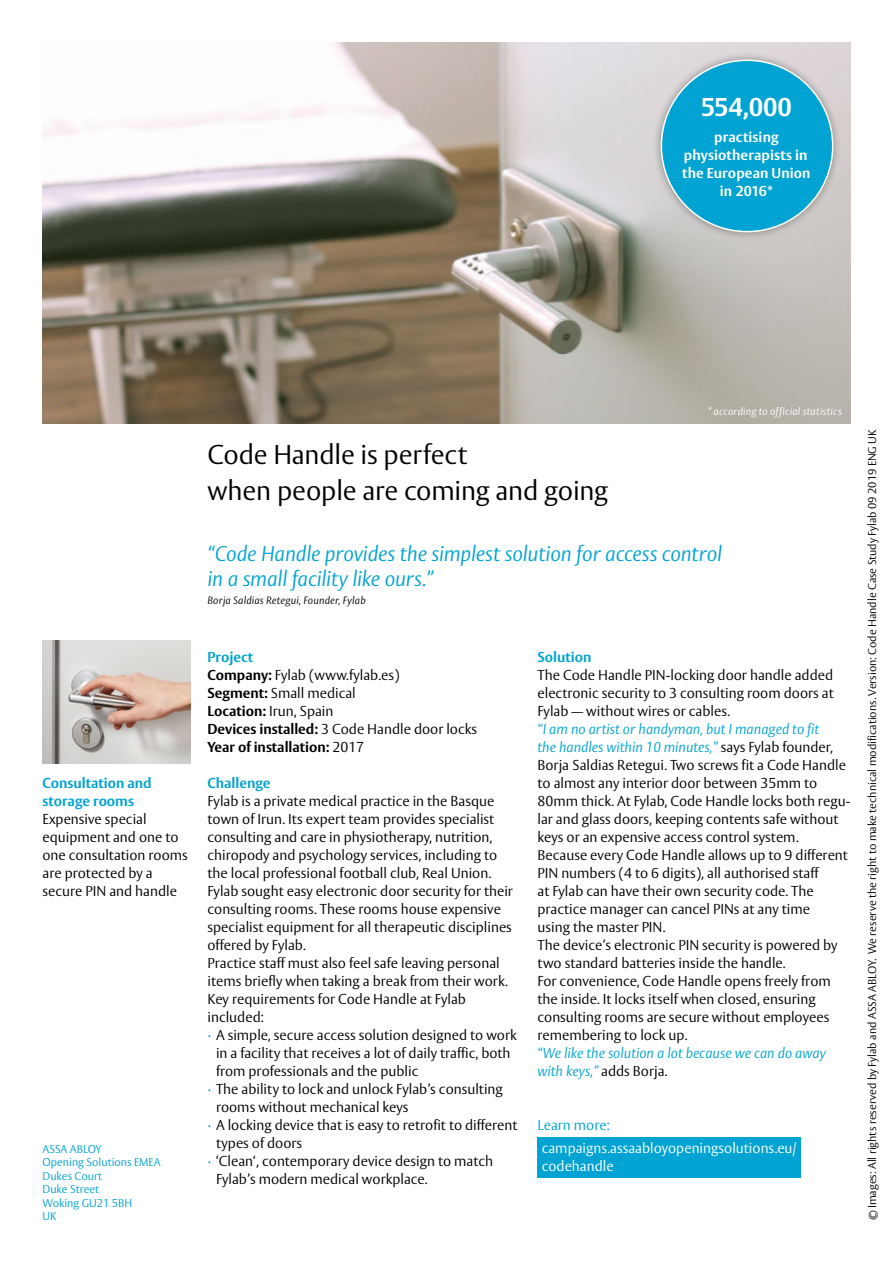
<style>
.page{position:relative;width:893px;height:1263px;background:#fff}
.page>*{position:absolute;margin:0;border:0;box-sizing:border-box;transform-origin:0 0}
._01_Headline_a4{font:300 27px/36px "ASSA Vesta";letter-spacing:-.01em;color:#000}
.cool_fact{font:700 25.5px "ASSA Vesta";letter-spacing:-.005em;color:#fff}
.t1{font:italic 300 21px/24.8px "ASSA Vesta";letter-spacing:-.01em;color:#00a3d1}
._03_body_a4{font:300 14.25px/18px "ASSA Vesta";color:#000}
._03_characteristics{font:300 14.25px "ASSA Vesta";color:#000}
._03_body_a4-2{font:italic 300 14.25px/18px "ASSA Vesta";color:#00a3d1}
._02_subline_a4{font:700 14.25px/18px "ASSA Vesta";color:#00a3d1}
.cool_fact_subline{font:700 14.25px/18px "ASSA Vesta";letter-spacing:.01em;color:#fff;text-align:center}
.t2{font:300 14.25px/18px "ASSA Vesta";color:#fff}
._03_characteristics-2{font:700 14.25px "ASSA Vesta";color:#000}
._03_body_a4-3{font:300 14.25px "ASSA Vesta";color:#00a3d1}
.modificationhint{font:300 11.25px "ASSA Vesta";color:#000}
.Adress_marginal{font:300 11.25px/13.5px "ASSA Vesta";color:#00a3d1}
.reference{font:italic 300 10.5px "ASSA Vesta";letter-spacing:.015em;color:#000}
.reference-2{font:italic 300 10.5px "ASSA Vesta";letter-spacing:.015em;color:#fff}
.s1{font-weight:700}
.s2{font-weight:300}
.s3{color:#00a3d1}
.s4{font-style:italic;color:#00a3d1}
.s5{font-style:normal;color:#000}
</style>
<div class="page">
<img style="left:43px;top:43px;width:807px;height:381px">
<img style="left:43px;top:640px;width:147px;height:123px">
<div style="left:652px;top:51px;width:190px;height:190px;background:#000;opacity:.35"></div>
<div style="left:661px;top:60px;width:172px;height:172px;background:#00a3d1;border-radius:50%"></div>
<div style="left:537px;top:1137px;width:264px;height:41px;background:#00a3d1"></div>
<p class="cool_fact" style="left:701px;top:91px;width:93px">554,000</p>
<p class="cool_fact_subline" style="left:682px;top:129px;width:130px">practising physiotherapists in the European Union in 2016*</p>
<p class="_02_subline_a4" style="left:43px;top:775px;width:111px">Consultation and storage rooms</p>
<p class="_03_body_a4" style="left:43px;top:811px;width:147px">Expensive special equipment and one to one consultation rooms are protected by a secure PIN and handle</p>
<p class="Adress_marginal" style="left:43px;top:1143px;width:120px">ASSA ABLOY<br>Opening Solutions EMEA</p>
<p class="Adress_marginal" style="left:43px;top:1170px;width:91px">Dukes Court<br>Duke Street<br>Woking GU21 5BH</p>
<p class="Adress_marginal" style="left:43px;top:1210px;width:16px">UK</p>
<p class="reference-2" style="left:707px;top:405px;width:136px">* according to official statistics</p>
<p class="_01_Headline_a4" style="left:207px;top:438px;width:402px">Code Handle is perfect<br>when people are coming and going</p>
<p class="t1" style="left:207px;top:542px;width:516px">“Code Handle provides the simplest solution for access control in a small facility like ours.”</p>
<p class="reference" style="left:207px;top:594px;width:160px">Borja Saldias Retegui, Founder, Fylab</p>
<p class="_02_subline_a4" style="left:207px;top:649px;width:47px">Project</p>
<p class="_03_characteristics" style="left:207px;top:667px;width:193px"><span class="s1">Company:</span> Fylab (www.fylab.es)</p>
<p class="_03_characteristics" style="left:207px;top:685px;width:150px"><span class="s1">Segment:</span> Small medical</p>
<p class="_03_characteristics" style="left:207px;top:703px;width:127px"><span class="s1">Location:</span> Irun, Spain</p>
<p class="_03_characteristics" style="left:207px;top:721px;width:271px"><span class="s1">Devices installed:</span> 3 Code Handle door locks</p>
<p class="_03_characteristics-2" style="left:207px;top:739px;width:158px">Year of installation: <span class="s2">2017</span></p>
<p class="_02_subline_a4" style="left:207px;top:775px;width:65px">Challenge</p>
<p class="_03_body_a4" style="left:207px;top:793px;width:291px">Fylab is a private medical practice in the Basque town of Irun. Its expert team provides specialist consulting and care in physiotherapy, nutrition, chiropody and psychology services, including to the local professional football club, Real Union.</p>
<p class="_03_body_a4" style="left:207px;top:883px;width:307px">Fylab sought easy electronic door security for their consulting rooms. These rooms house expensive specialist equipment for all therapeutic disciplines offered by Fylab.</p>
<p class="_03_body_a4" style="left:207px;top:955px;width:302px">Practice staff must also feel safe leaving personal items briefly when taking a break from their work.</p>
<p class="_03_body_a4" style="left:207px;top:991px;width:260px">Key requirements for Code Handle at Fylab included:</p>
<p class="_03_body_a4" style="left:216px;top:1027px;width:302px;text-indent:-9px"><span class="s3">∙</span> A simple, secure access solution designed to work in a facility that receives a lot of daily traffic, both from professionals and the public</p>
<p class="_03_body_a4" style="left:216px;top:1081px;width:288px;text-indent:-9px"><span class="s3">∙</span> The ability to lock and unlock Fylab’s consulting rooms without mechanical keys</p>
<p class="_03_body_a4" style="left:216px;top:1117px;width:303px;text-indent:-9px"><span class="s3">∙</span> A locking device that is easy to retrofit to different types of doors</p>
<p class="_03_body_a4" style="left:216px;top:1153px;width:279px;text-indent:-9px"><span class="s3">∙</span> ‘Clean‘, contemporary device design to match<br>Fylab’s modern medical workplace.</p>
<p class="_02_subline_a4" style="left:537px;top:649px;width:55px">Solution</p>
<p class="_03_body_a4" style="left:537px;top:667px;width:298px;text-align:justify">The Code Handle PIN-locking door handle added electronic security to 3 consulting room doors at Fylab — without wires or cables.</p>
<p class="_03_body_a4" style="left:537px;top:721px;width:314px"><span class="s4">“I am no artist or handyman, but I managed to fit<br>the handles within 10 minutes,”</span> says Fylab founder, Borja Saldias Retegui. Two screws fit a Code Handle to almost any interior door between 35mm to 80mm thick. At Fylab, Code Handle locks both regu&shy;lar and glass doors, keeping contents safe without keys or an expensive access control system.</p>
<p class="_03_body_a4" style="left:537px;top:847px;width:312px">Because every Code Handle allows up to 9 different PIN numbers (4 to 6 digits), all authorised staff<br>at Fylab can have their own security code. The practice manager can cancel PINs at any time<br>using the master PIN.</p>
<p class="_03_body_a4" style="left:537px;top:937px;width:302px">The device’s electronic PIN security is powered by two standard batteries inside the handle.</p>
<p class="_03_body_a4" style="left:537px;top:973px;width:295px">For convenience, Code Handle opens freely from the inside. It locks itself when closed, ensuring consulting rooms are secure without employees remembering to lock up.</p>
<p class="_03_body_a4-2" style="left:537px;top:1045px;width:290px">“We like the solution a lot because we can do away with keys,” <span class="s5">adds Borja.</span></p>
<p class="_03_body_a4-3" style="left:537px;top:1117px;width:74px">Learn more:</p>
<p class="t2" style="left:542px;top:1139px;width:257px">campaigns.assaabloyopeningsolutions.eu/ codehandle</p>
<p class="modificationhint" style="left:865px;top:1220px;width:792px;rotate:-90deg">© Images: All rights reserved by Fylab and ASSA ABLOY. We reserve the right to make technical modifications. Version: Code Handle Case Study Fylab 09 2019 ENG UK</p>
</div>
